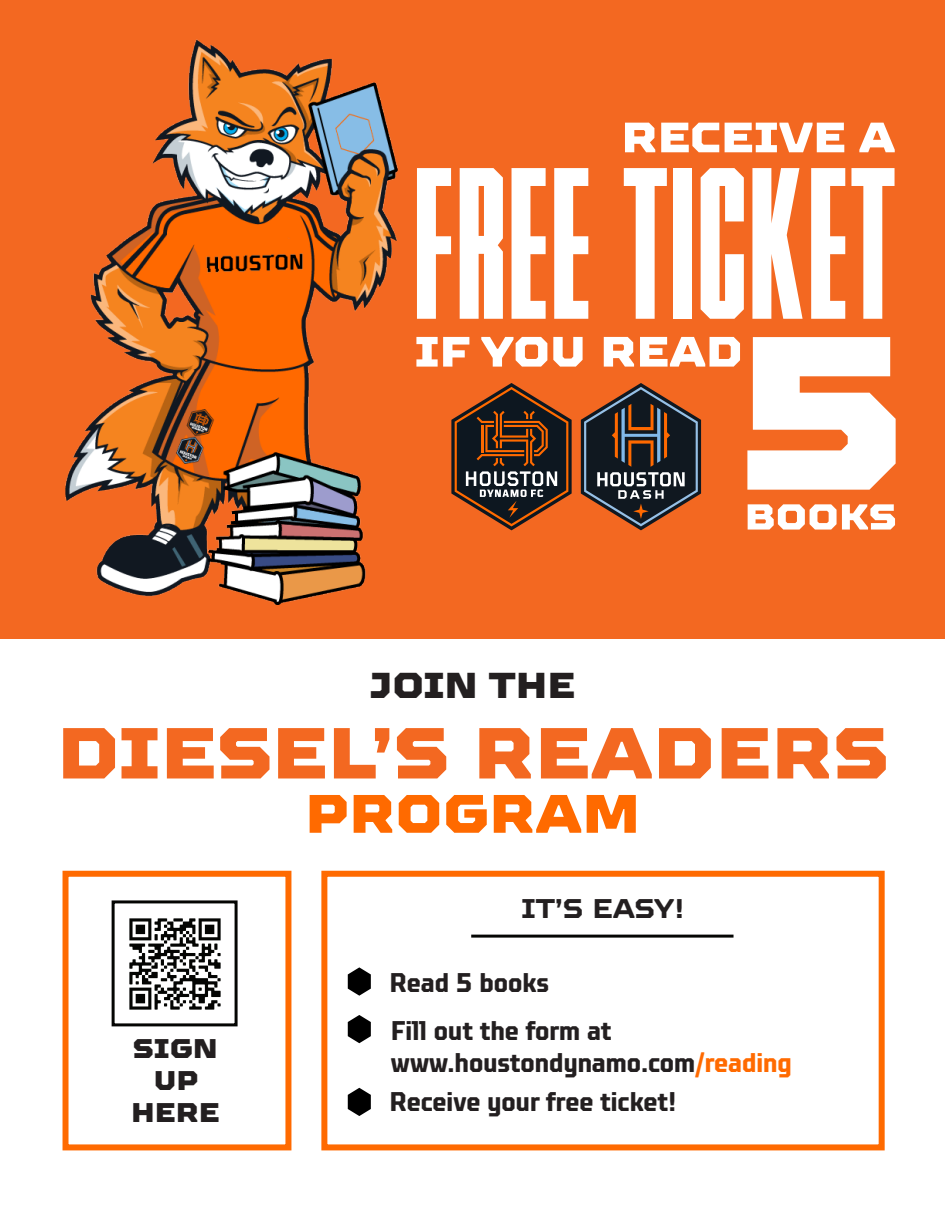
<style>
.page{position:relative;width:945px;height:1215px;background:#fff}
.page>*{position:absolute;margin:0;border:0;box-sizing:border-box;transform-origin:0 0}
.t1{font:900 72px "TT Octosquares";color:#f36821}
.t2{font:900 54px "TT Octosquares";color:#ff6a00}
.t3{font:900 36px "TT Octosquares";color:#231f20}
.t4{font:700 27px/47.5px "TT Octosquares Cond";color:#231f20}
.t5{font:900 27px/32.4px "TT Octosquares";color:#231f20;text-align:center}
.t6{font:700 27px "TT Octosquares";letter-spacing:-.01em;color:#231f20}
.s1{color:#ff6a00}
</style>
<div class="page">
<div style="left:0;top:0;width:945px;height:639px;background:#f36821"></div>
<svg style="left:417px;top:168px;width:34px;height:151px"></svg>
<svg style="left:460px;top:168px;width:43px;height:151px;background:#fdeee6"></svg>
<svg style="left:512px;top:168px;width:34px;height:151px"></svg>
<svg style="left:554px;top:168px;width:34px;height:151px"></svg>
<svg style="left:624px;top:168px;width:43px;height:151px"></svg>
<div style="left:673px;top:168px;width:19px;height:151px;background:#fff"></div>
<svg style="left:701px;top:168px;width:43px;height:151px"></svg>
<svg style="left:752px;top:168px;width:51px;height:151px"></svg>
<svg style="left:811px;top:168px;width:34px;height:151px"></svg>
<svg style="left:851px;top:168px;width:44px;height:151px"></svg>
<svg style="left:625px;top:123px;width:30px;height:29px"></svg>
<svg style="left:661px;top:123px;width:58px;height:29px"></svg>
<svg style="left:725px;top:123px;width:119px;height:29px"></svg>
<svg style="left:859px;top:123px;width:36px;height:29px"></svg>
<svg style="left:416px;top:337px;width:53px;height:30px"></svg>
<svg style="left:481px;top:337px;width:66px;height:30px"></svg>
<svg style="left:553px;top:337px;width:30px;height:30px"></svg>
<svg style="left:604px;top:337px;width:30px;height:30px"></svg>
<svg style="left:640px;top:337px;width:100px;height:30px"></svg>
<svg style="left:747px;top:337px;width:149px;height:153px"></svg>
<svg style="left:748px;top:504px;width:147px;height:26px"></svg>
<svg style="left:451px;top:383px;width:121px;height:147px"></svg>
<svg style="left:581px;top:383px;width:120px;height:147px"></svg>
<div style="left:112px;top:900px;width:126px;height:126px;border:3px solid #040503"></div>
<div style="left:63px;top:871px;width:228px;height:279px;border:6px solid #ff6a00"></div>
<div style="left:321px;top:871px;width:564px;height:279px;border:6px solid #ff6a00"></div>
<svg style="left:348px;top:967px;width:23px;height:29px"></svg>
<svg style="left:348px;top:1015px;width:23px;height:28px"></svg>
<svg style="left:348px;top:1088px;width:23px;height:28px"></svg>
<hr style="left:471px;top:935px;width:263px;height:3px;background:#040503">
<img style="left:129px;top:918px;width:92px;height:92px">
<img style="left:66px;top:40px;width:331px;height:565px">
<h3 class="t3" style="left:370px;top:664px;width:207px">JOIN THE</h3>
<h1 class="t1" style="left:57px;top:709px;width:833px">DIESEL’S READERS</h1>
<h2 class="t2" style="left:305px;top:781px;width:337px">PROGRAM</h2>
<p class="t5" style="left:131px;top:1032px;width:90px">SIGN<br>UP<br>HERE</p>
<p class="t6" style="left:521px;top:892px;width:165px">IT’S EASY!</p>
<p class="t4" style="left:389px;top:959px;width:224px">Read 5 books<br>Fill out the form at</p>
<p class="t4" style="left:389px;top:1043px;width:404px;line-height:39px">www.houstondynamo.com<span class="s1">/reading<br></span>Receive your free ticket!</p>
</div>
